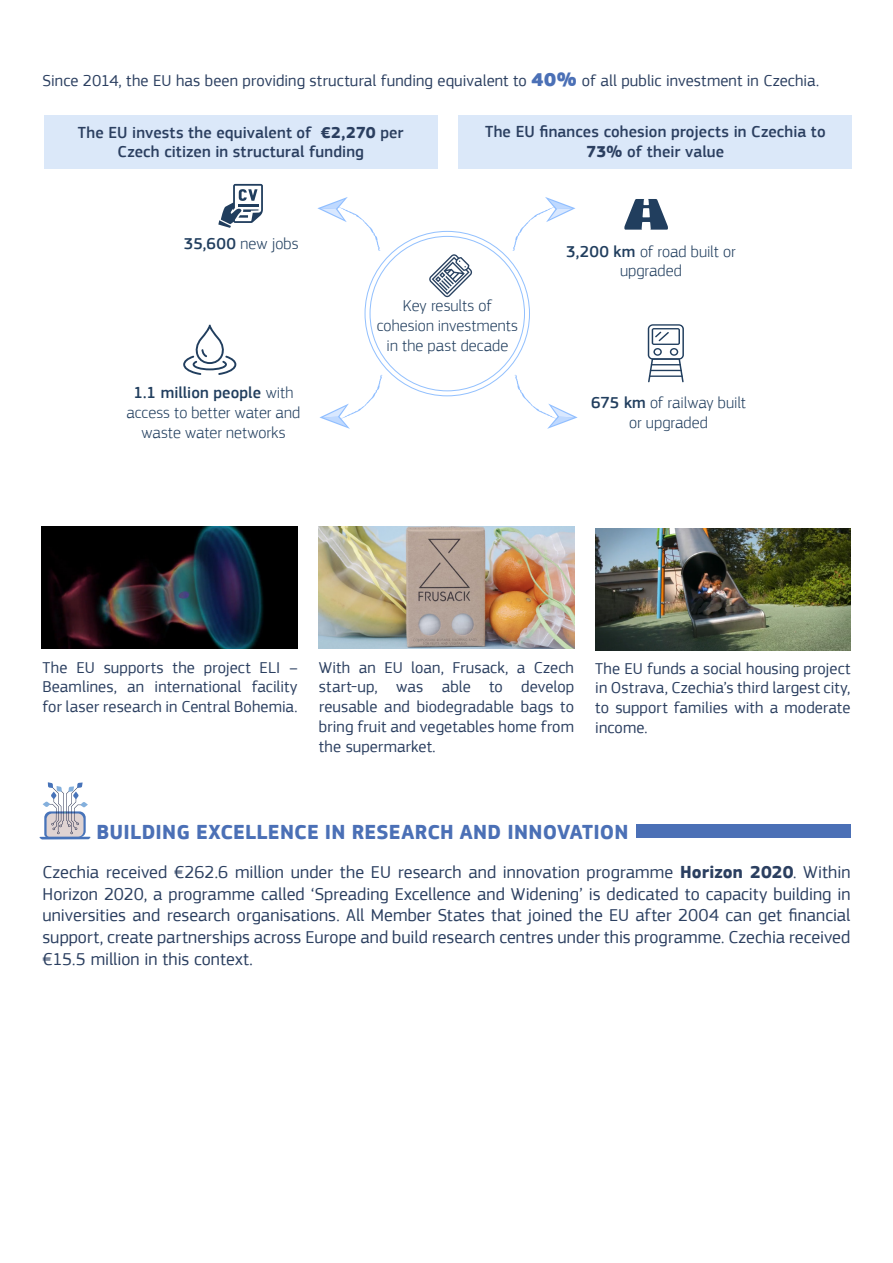
<style>
.page{position:relative;width:893px;height:1263px;background:#fff}
.page>*{position:absolute;margin:0;border:0;box-sizing:border-box;transform-origin:0 0}
.beschreibung{font:700 21px "EC Square Sans Pro";letter-spacing:.01em;color:#4b70b6}
.beschreibung-2{font:18px/21.6px "EC Square Sans Pro";color:#2b3f60;text-align:justify}
.beschreibung-3{font:16.5px/19.8px "EC Square Sans Pro";letter-spacing:.005em;color:#2b3f60;text-align:justify}
.beschreibung-4{font:300 16.5px/19.8px "EC Square Sans Pro";letter-spacing:.005em;color:#213e5e;text-align:center}
.beschreibung-5{font:500 16.5px/19.8px "EC Square Sans Pro";letter-spacing:.005em;color:#2b3f60;text-align:center}
.s1{font-weight:900;font-size:19.5px;color:#4b70b6}
.s2{font-weight:700}
.s3{font-weight:500}
</style>
<div class="page">
<div style="left:636px;top:825px;width:214px;height:13px;background:#4b70b6"></div>
<svg style="left:40px;top:782px;width:50px;height:57px"></svg>
<img style="left:42px;top:526px;width:256px;height:122px">
<img style="left:319px;top:526px;width:255px;height:122px">
<img style="left:595px;top:528px;width:255px;height:123px">
<div style="left:44px;top:116px;width:393px;height:53px;background:#dbe8f9"></div>
<div style="left:459px;top:115px;width:393px;height:54px;background:#dbe8f9"></div>
<svg style="left:429px;top:254px;width:43px;height:43px"></svg>
<svg style="left:512px;top:197px;width:63px;height:54px"></svg>
<svg style="left:317px;top:197px;width:63px;height:54px"></svg>
<svg style="left:319px;top:375px;width:64px;height:54px"></svg>
<svg style="left:514px;top:375px;width:64px;height:54px"></svg>
<svg style="left:218px;top:184px;width:45px;height:44px"></svg>
<svg style="left:624px;top:199px;width:44px;height:31px"></svg>
<svg style="left:648px;top:324px;width:36px;height:58px"></svg>
<svg style="left:183px;top:325px;width:53px;height:50px"></svg>
<p class="beschreibung-3" style="left:43px;top:71px;width:778px">Since 2014, the EU has been providing structural funding equivalent to <span class="s1">40%</span> of all public investment in Czechia.</p>
<p class="beschreibung-5" style="left:78px;top:123px;width:327px">The EU invests the equivalent of <span class="s2">€2,270</span> per<br>Czech citizen in structural funding</p>
<p class="beschreibung-5" style="left:485px;top:122px;width:342px">The EU finances cohesion projects in Czechia to<br><span class="s2">73%</span> of their value</p>
<p class="beschreibung-4" style="left:184px;top:234px;width:116px"><span class="s3">35,600</span> new jobs</p>
<p class="beschreibung-4" style="left:127px;top:383px;width:175px"><span class="s3">1.1 million people</span> with access to better water and waste water networks</p>
<p class="beschreibung-4" style="left:377px;top:296px;width:143px">Key results of cohesion investments in the past decade</p>
<p class="beschreibung-4" style="left:566px;top:241px;width:171px"><span class="s3">3,200 km</span> of road built or upgraded</p>
<p class="beschreibung-4" style="left:591px;top:392px;width:156px"><span class="s3">675 km</span> of railway built or upgraded</p>
<p class="beschreibung-3" style="left:43px;top:657px;width:257px">The EU supports the project ELI – Beamlines, an international facility for laser research in Central Bohemia.</p>
<p class="beschreibung-3" style="left:319px;top:657px;width:257px">With an EU loan, Frusack, a Czech start-up, was able to develop reusable and biodegradable bags to bring fruit and vegetables home from the supermarket.</p>
<p class="beschreibung-3" style="left:595px;top:658px;width:257px">The EU funds a social housing project in Ostrava, Czechia’s third largest city, to support families with a moderate income.</p>
<p class="beschreibung" style="left:97px;top:819px;width:534px">BUILDING EXCELLENCE IN RESEARCH AND INNOVATION</p>
<p class="beschreibung-2" style="left:43px;top:861px;width:809px">Czechia received €262.6 million under the EU research and innovation programme <span class="s2">Horizon 2020</span>. Within Horizon 2020, a programme called ‘Spreading Excellence and Widening’ is dedicated to capacity building in universities and research organisations. All Member States that joined the EU after 2004 can get financial support, create partnerships across Europe and build research centres under this programme. Czechia received €15.5 million in this context.</p>
</div>
